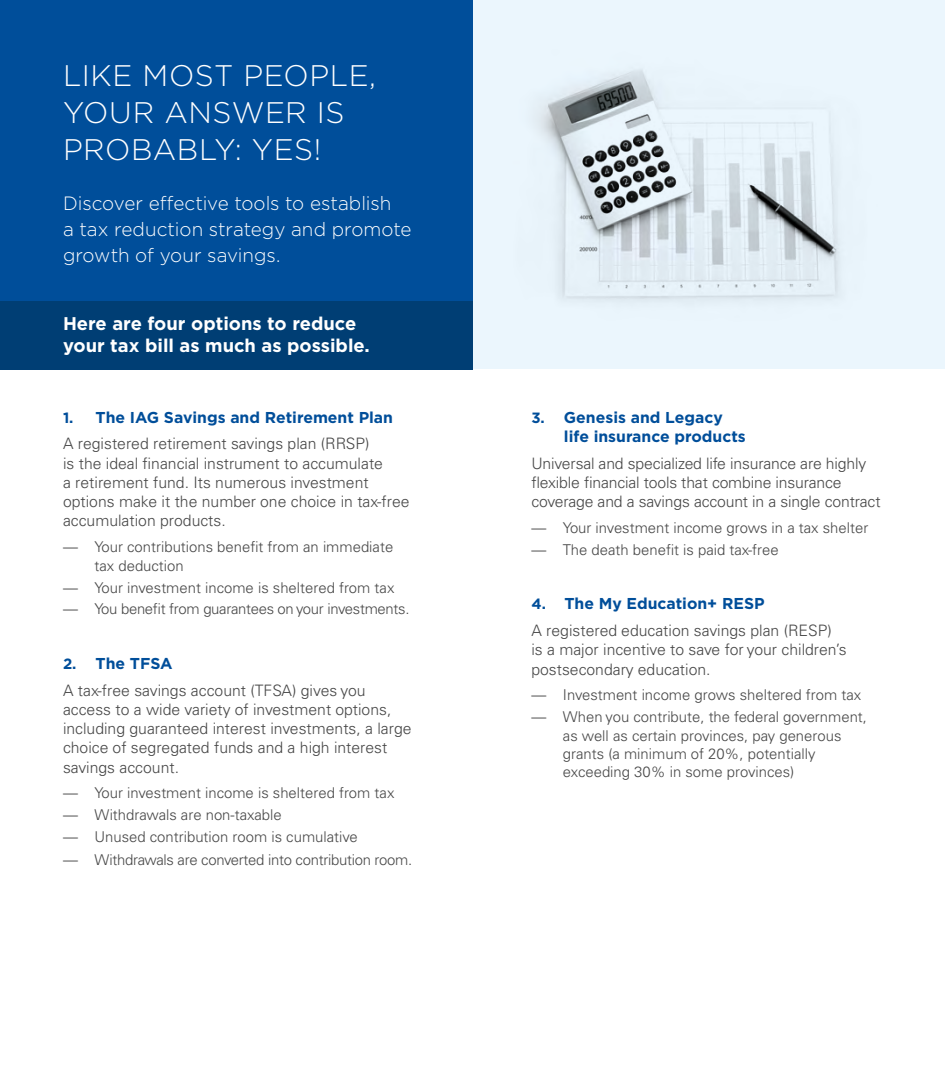
<style>
.page{position:relative;width:945px;height:1071px;background:#fff}
.page>*{position:absolute;margin:0;border:0;box-sizing:border-box;transform-origin:0 0}
.t1{font:300 29.75px/36.8px "Gotham";letter-spacing:.015em;color:#fff}
.t2{font:300 19.25px/26.2px "Gotham";letter-spacing:-.005em;color:#fff}
.t3{font:700 18.38px/21.9px "Gotham";color:#fff}
.t4{font:300 15.75px/19.2px "Univers LT Pro 45";color:#474747}
.t5{font:700 15.75px/19.2px "Gotham";color:#004e9a}
.t6{font:300 14.88px/18.4px "Univers LT Pro 45";color:#474747}
.t7{font:300 14.88px "Univers LT Pro 45";letter-spacing:-.02em;color:#474747}
.s1{font-size:14.88px}
</style>
<div class="page">
<div style="left:472px;top:0;width:473px;height:369px;background:#ebf6fd"></div>
<img style="left:472px;top:37px;width:368px;height:312px">
<div style="left:0;top:0;width:472px;height:301px;background:#004e9a"></div>
<div style="left:0;top:301px;width:472px;height:68px;background:#003e74"></div>
<h1 class="t1" style="left:63px;top:57px;width:315px">LIKE MOST PEOPLE,<br>YOUR ANSWER IS<br>PROBABLY: YES!</h1>
<p class="t2" style="left:63px;top:189px;width:350px">Discover effective tools to establish<br>a tax reduction strategy and promote growth of your savings.</p>
<h2 class="t3" style="left:63px;top:312px;width:308px">Here are four options to reduce your tax bill as much as possible.</h2>
<h3 class="t5" style="left:63px;top:407px;width:332px"><span class="s1">1.</span> The IAG Savings and Retirement Plan</h3>
<p class="t4" style="left:63px;top:434px;width:348px">A registered retirement savings plan (RRSP)<br>is the ideal financial instrument to accumulate<br>a retirement fund. Its numerous investment options make it the number one choice in tax-free accumulation products.</p>
<p class="t6" style="left:94px;top:537px;width:300px;text-indent:-32px">— Your contributions benefit from an immediate tax deduction</p>
<p class="t6" style="left:63px;top:578px;width:333px">— Your investment income is sheltered from tax</p>
<p class="t7" style="left:63px;top:599px;width:348px">— You benefit from guarantees on your investments.</p>
<h3 class="t5" style="left:63px;top:653px;width:111px"><span class="s1">2.</span> The TFSA</h3>
<p class="t4" style="left:63px;top:680px;width:350px">A tax-free savings account (TFSA) gives you access to a wide variety of investment options, including guaranteed interest investments, a large choice of segregated funds and a high interest savings account.</p>
<p class="t6" style="left:63px;top:784px;width:333px">— Your investment income is sheltered from tax</p>
<p class="t6" style="left:63px;top:805px;width:220px">— Withdrawals are non-taxable</p>
<p class="t6" style="left:63px;top:827px;width:296px">— Unused contribution room is cumulative</p>
<p class="t7" style="left:63px;top:850px;width:351px">— Withdrawals are converted into contribution room.</p>
<h3 class="t5" style="left:564px;top:407px;width:183px;text-indent:-33px"><span class="s1">3.</span> Genesis and Legacy life insurance products</h3>
<p class="t4" style="left:531px;top:453px;width:351px">Universal and specialized life insurance are highly flexible financial tools that combine insurance coverage and a savings account in a single contract</p>
<p class="t6" style="left:531px;top:518px;width:338px">— Your investment income grows in a tax shelter</p>
<p class="t6" style="left:531px;top:540px;width:249px">— The death benefit is paid tax-free</p>
<h3 class="t5" style="left:531px;top:594px;width:235px"><span class="s1">4.</span> The My Education+ RESP</h3>
<p class="t4" style="left:531px;top:620px;width:317px">A registered education savings plan (RESP) is a major incentive to save for your children’s postsecondary education.</p>
<p class="t6" style="left:531px;top:686px;width:331px">— Investment income grows sheltered from tax</p>
<p class="t6" style="left:563px;top:707px;width:306px;text-indent:-32px">— When you contribute, the federal government, as well as certain provinces, pay generous grants (a minimum of 20%, potentially exceeding 30% in some provinces)</p>
</div>
